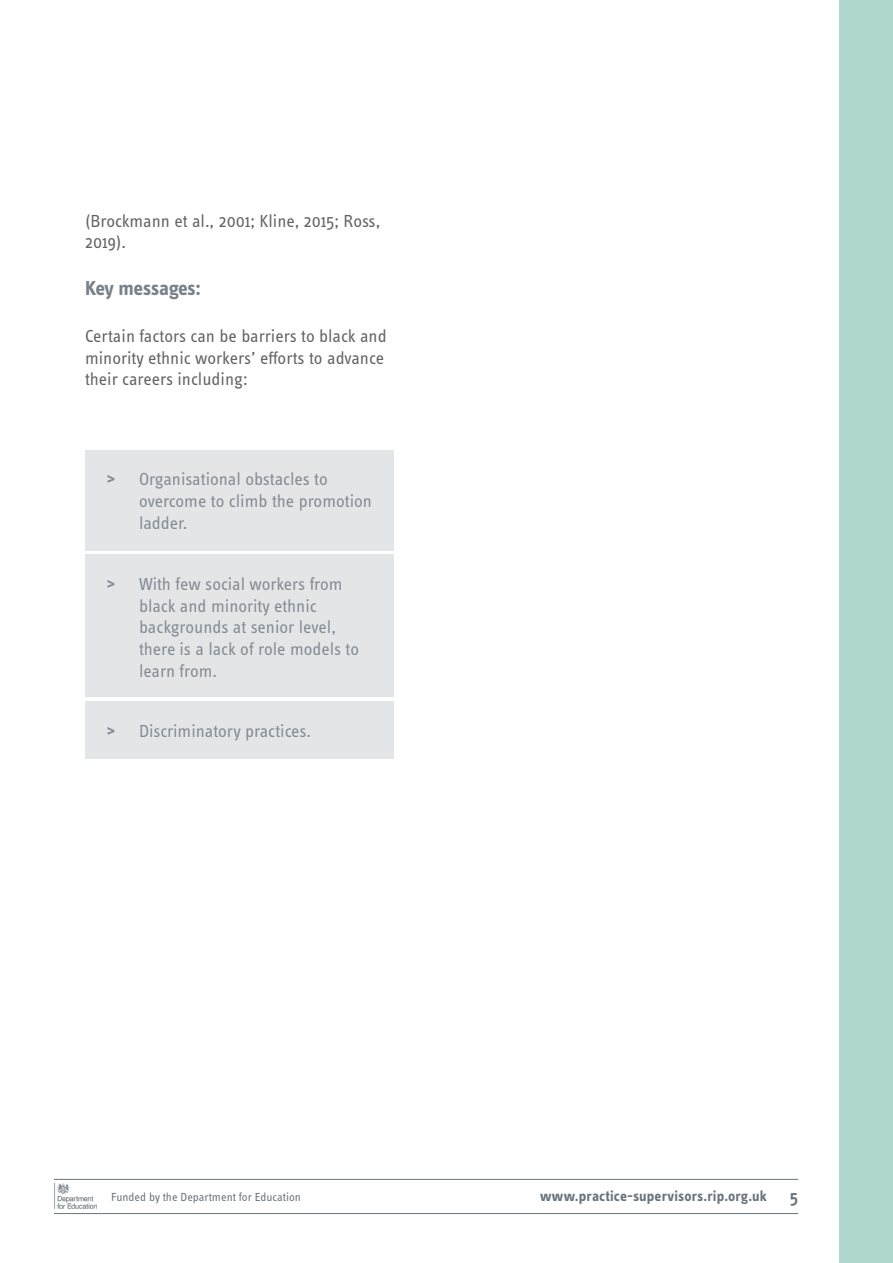
<style>
.page{position:relative;width:893px;height:1263px;background:#fff}
.page>*{position:absolute;margin:0;border:0;box-sizing:border-box;transform-origin:0 0}
.Sub_Heading{font:700 21px "Info Text Pro";letter-spacing:-.025em;color:#78818a}
.t1{font:18px/21.6px "Info Text Pro";color:#78818a}
.PSDP_body_text{font:18px/21.6px "Info Text Pro";color:#636366}
.t2{font:600 18px "Info Text Pro";color:#69737d}
.t3{font:700 15px "Info Text Pro";letter-spacing:.01em;color:#69737d}
.t4{font:12px "Info Text Pro";color:#69737d}
.s1{font-weight:700}
</style>
<div class="page">
<div style="left:839px;top:0;width:54px;height:1263px;background:#afd7cd"></div>
<hr style="left:54px;top:1213px;width:744px;height:1px;background:#69737d">
<hr style="left:54px;top:1179px;width:744px;height:1px;background:#69737d">
<img style="left:54px;top:1183px;width:42px;height:25px">
<div style="left:85px;top:450px;width:308px;height:100px;background:#e1e3e5"></div>
<div style="left:85px;top:555px;width:308px;height:142px;background:#e1e3e5"></div>
<div style="left:85px;top:701px;width:308px;height:58px;background:#e1e3e5"></div>
<p class="PSDP_body_text" style="left:85px;top:210px;width:297px">(Brockmann et al., 2001; Kline, 2015; Ross,<br>2019).</p>
<p class="Sub_Heading" style="left:85px;top:276px;width:117px">Key messages:</p>
<p class="PSDP_body_text" style="left:85px;top:325px;width:303px">Certain factors can be barriers to black and minority ethnic workers’ efforts to advance their careers including:</p>
<p class="t1" style="left:139px;top:468px;width:234px;text-indent:-33px"><span class="s1">&gt;</span> Organisational obstacles to overcome to climb the promotion ladder.</p>
<p class="t1" style="left:139px;top:573px;width:222px;text-indent:-33px"><span class="s1">&gt;</span> With few social workers from black and minority ethnic backgrounds at senior level, there is a lack of role models to learn from.</p>
<p class="t1" style="left:106px;top:719px;width:206px"><span class="s1">&gt;</span> Discriminatory practices.</p>
<p class="t4" style="left:111px;top:1190px;width:191px">Funded by the Department for Education</p>
<p class="t3" style="left:540px;top:1187px;width:228px">www.practice-supervisors.rip.org.uk</p>
<p class="t2" style="left:790px;top:1186px;width:10px">5</p>
</div>
